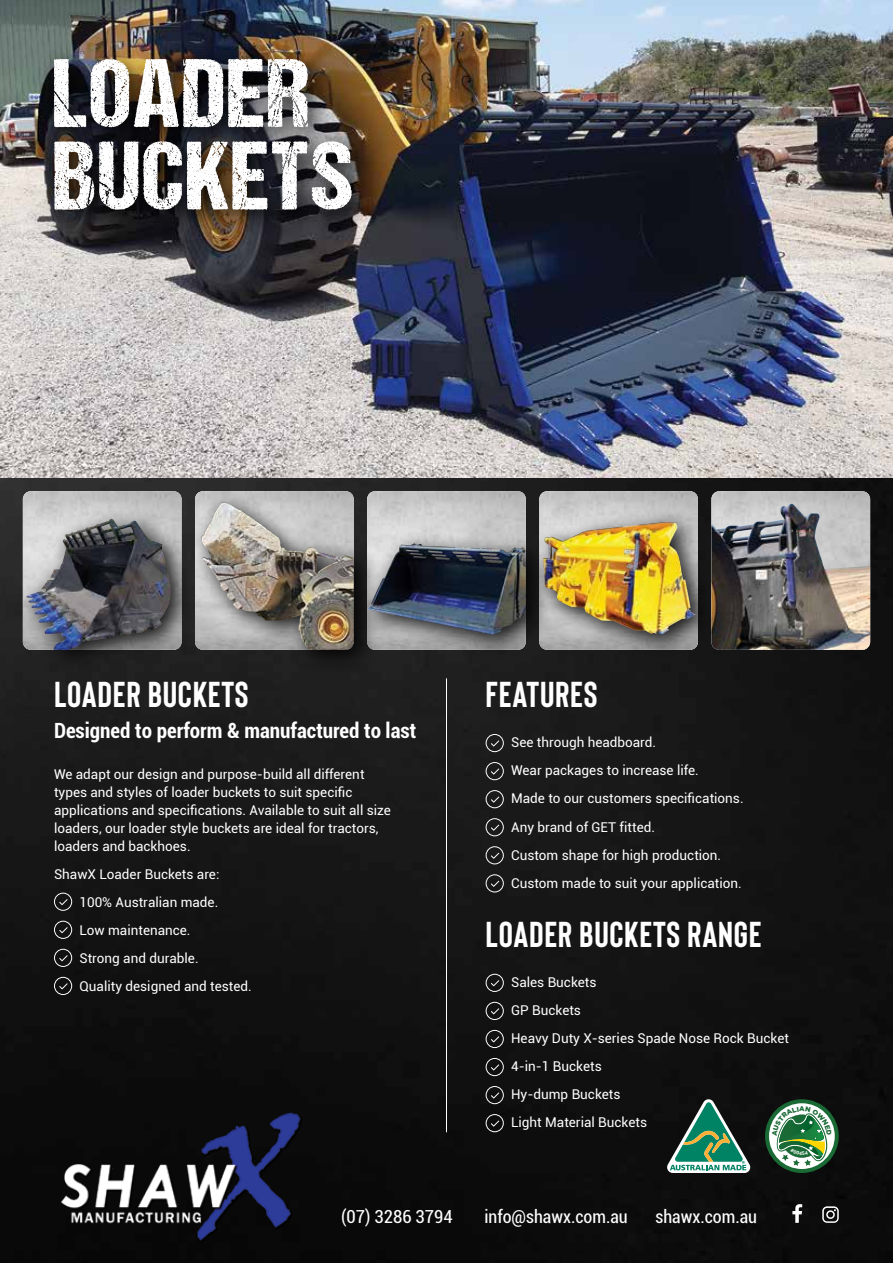
<style>
.page{position:relative;width:893px;height:1263px;background:#fff}
.page>*{position:absolute;margin:0;border:0;box-sizing:border-box;transform-origin:0 0}
.t1{font:97.5px/82.5px "DCC Ash";letter-spacing:.02em;color:#fff}
.t2{font:700 36px "Bison";letter-spacing:.02em;color:#fff}
.t3{font:700 condensed 21px "Roboto";color:#fff}
.t4{font:condensed 18px "Roboto";color:#fff}
.t5{font:13.5px/28px "Roboto";color:#fff}
</style>
<div class="page">
<img style="left:0;top:478px;width:893px;height:785px">
<img style="left:23px;top:491px;width:159px;height:17px">
<img style="left:378px;top:491px;width:148px;height:41px">
<img style="left:539px;top:491px;width:159px;height:19px">
<img style="left:711px;top:491px;width:159px;height:13px">
<svg style="left:792px;top:1204px;width:10px;height:19px"></svg>
<svg style="left:822px;top:1206px;width:17px;height:17px"></svg>
<img style="left:53px;top:1111px;width:251px;height:133px">
<svg style="left:667px;top:1099px;width:83px;height:74px;background:#426a5a"></svg>
<img style="left:0;top:0;width:893px;height:478px">
<div style="left:531px;top:510px;width:186px;height:148px;background:#000;opacity:.9"></div>
<img style="left:543px;top:522px;width:153px;height:113px">
<div style="left:190px;top:490px;width:188px;height:185px;background:#000;opacity:.9"></div>
<img style="left:201px;top:502px;width:153px;height:148px">
<div style="left:16px;top:508px;width:179px;height:166px;background:#000;opacity:.9"></div>
<img style="left:26px;top:519px;width:121px;height:131px">
<img style="left:711px;top:504px;width:159px;height:146px">
<div style="left:357px;top:532px;width:194px;height:126px;background:#000;opacity:.9"></div>
<img style="left:367px;top:543px;width:159px;height:92px">
<hr style="left:446px;top:678px;width:1px;height:454px;background:#fff">
<svg style="left:486px;top:734px;width:18px;height:18px"></svg>
<svg style="left:486px;top:974px;width:18px;height:18px"></svg>
<svg style="left:486px;top:762px;width:18px;height:18px"></svg>
<svg style="left:486px;top:1002px;width:18px;height:18px"></svg>
<svg style="left:486px;top:818px;width:18px;height:18px"></svg>
<svg style="left:486px;top:1058px;width:18px;height:18px"></svg>
<svg style="left:486px;top:790px;width:18px;height:18px"></svg>
<svg style="left:486px;top:1030px;width:18px;height:18px"></svg>
<svg style="left:486px;top:846px;width:18px;height:18px"></svg>
<svg style="left:486px;top:874px;width:18px;height:18px"></svg>
<svg style="left:486px;top:1086px;width:18px;height:18px"></svg>
<svg style="left:486px;top:1114px;width:18px;height:18px"></svg>
<svg style="left:54px;top:893px;width:18px;height:18px"></svg>
<svg style="left:54px;top:949px;width:18px;height:18px"></svg>
<svg style="left:54px;top:921px;width:18px;height:18px"></svg>
<svg style="left:54px;top:977px;width:18px;height:18px"></svg>
<div style="left:41px;top:46px;width:334px;height:188px;background:#000;opacity:.9"></div>
<svg style="left:765px;top:1099px;width:74px;height:74px"></svg>
<h1 class="t1" style="left:53px;top:50px;width:302px">LOADER<br>BUCKETS</h1>
<h2 class="t2" style="left:54px;top:672px;width:196px">LOADER BUCKETS</h2>
<h3 class="t3" style="left:54px;top:716px;width:364px">Designed to perform &amp; manufactured to last</h3>
<p class="t5" style="left:54px;top:764px;width:338px;line-height:18px">We adapt our design and purpose-build all different types and styles of loader buckets to suit specific applications and specifications. Available to suit all size loaders, our loader style buckets are ideal for tractors, loaders and backhoes.</p>
<p class="t5" style="left:80px;top:859px;width:174px;text-indent:-26px">ShawX Loader Buckets are:<br>100% Australian made.<br>Low maintenance.<br>Strong and durable.<br>Quality designed and tested.</p>
<h2 class="t2" style="left:486px;top:672px;width:113px">FEATURES</h2>
<p class="t5" style="left:511px;top:728px;width:234px">See through headboard.<br>Wear packages to increase life.<br>Made to our customers specifications.<br>Any brand of GET fitted.<br>Custom shape for high production.<br>Custom made to suit your application.</p>
<h2 class="t2" style="left:486px;top:912px;width:277px">LOADER BUCKETS RANGE</h2>
<p class="t5" style="left:511px;top:968px;width:279px">Sales Buckets<br>GP Buckets<br>Heavy Duty X-series Spade Nose Rock Bucket<br>4-in-1 Buckets<br>Hy-dump Buckets<br>Light Material Buckets</p>
<h3 class="t4" style="left:341px;top:1204px;width:113px">(07) 3286 3794</h3>
<h3 class="t4" style="left:484px;top:1204px;width:145px">info@shawx.com.au</h3>
<h3 class="t4" style="left:655px;top:1204px;width:103px">shawx.com.au</h3>
</div>
